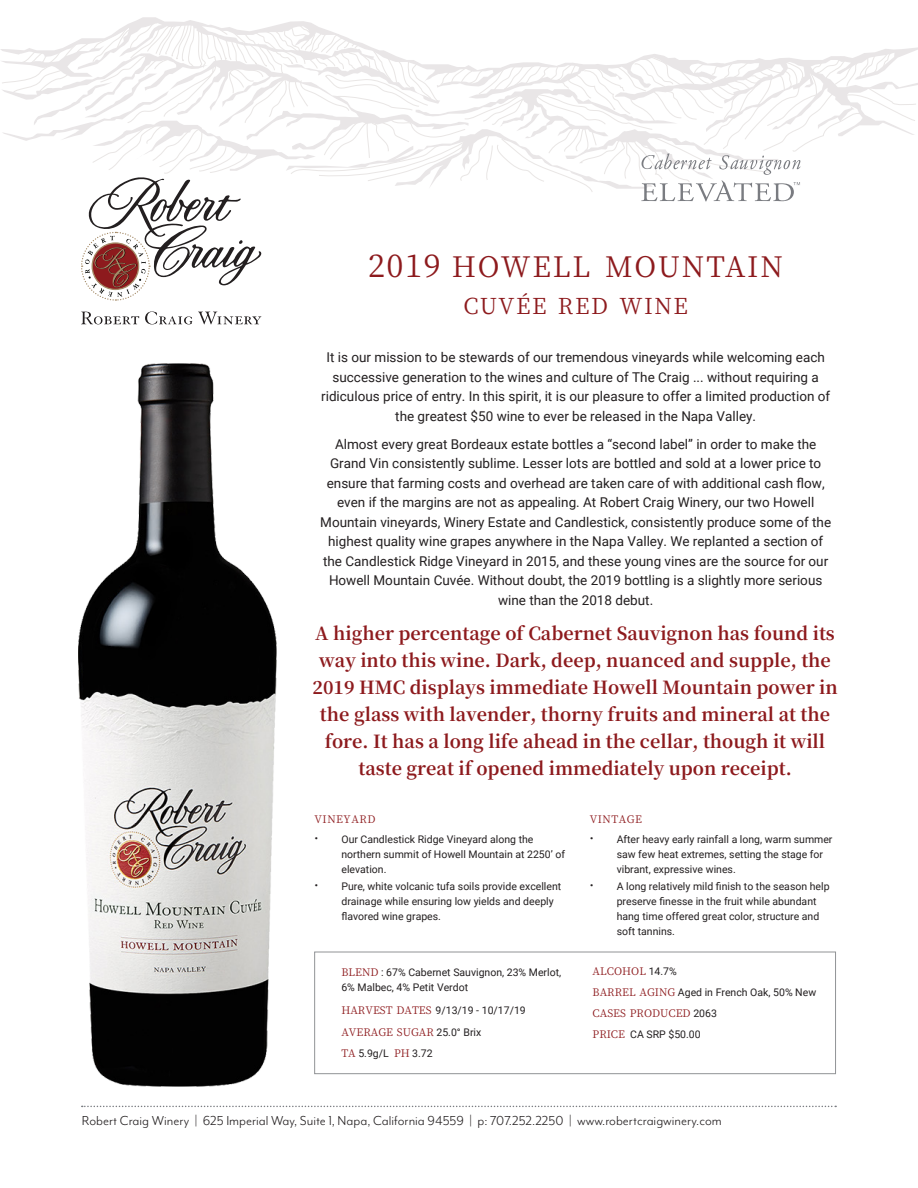
<style>
.page{position:relative;width:918px;height:1188px;background:#fff}
.page>*{position:absolute;margin:0;border:0;box-sizing:border-box;transform-origin:0 0}
.t1{font:28.35px "Noto Serif SC";letter-spacing:.055em;color:#8d1a1d}
.t2{font:22.05px "Noto Serif SC";letter-spacing:.07em;color:#8d1a1d}
.space_after_body{font:700 18px/27px "Noto Serif SC";color:#8d1a1d;text-align:center}
.t3{font:15px "Mr Eaves Mod OT";color:#231f20}
.space_after_body-2{font:13.5px/19.5px "Roboto";color:#231f20;text-align:center}
.t4{font:10.5px/15px "Roboto";color:#231f20}
.t5{font:10.5px "Noto Serif SC";color:#8d1a1d}
.t6{font:10.5px "Noto Serif SC";letter-spacing:.05em;color:#8d1a1d}
.s1{font-size:31.5px}
.s2{font-family:"Mr Eaves Mod OT";font-size:16.5px}
.s3{font-family:"Noto Serif SC";color:#8d1a1d}
.s4{font-family:"Roboto";color:#231f20}
</style>
<div class="page">
<svg style="left:67px;top:17px;width:851px;height:119px"></svg>
<svg style="left:817px;top:106px;width:37px;height:23px"></svg>
<svg style="left:81px;top:311px;width:180px;height:13px"></svg>
<svg style="left:82px;top:1106px;width:754px;height:1px"></svg>
<svg style="left:0;top:46px;width:800px;height:255px"></svg>
<img style="left:78px;top:363px;width:198px;height:723px">
<div style="left:314px;top:952px;width:522px;height:122px;border:1px solid #919396"></div>
<p class="t1" style="left:368px;top:250px;width:417px"><span class="s1">2019</span> HOWELL MOUNTAIN</p>
<p class="t2" style="left:463px;top:294px;width:226px">CUVÉE RED WINE</p>
<p class="space_after_body-2" style="left:321px;top:347px;width:511px">It is our mission to be stewards of our tremendous vineyards while welcoming each successive generation to the wines and culture of The Craig ... without requiring a ridiculous price of entry. In this spirit, it is our pleasure to offer a limited production of the greatest $50 wine to ever be released in the Napa Valley.</p>
<p class="space_after_body-2" style="left:320px;top:434px;width:512px">Almost every great Bordeaux estate bottles a “second label” in order to make the Grand Vin consistently sublime. Lesser lots are bottled and sold at a lower price to ensure that farming costs and overhead are taken care of with additional cash flow, even if the margins are not as appealing. At Robert Craig Winery, our two Howell Mountain vineyards, Winery Estate and Candlestick, consistently produce some of the highest quality wine grapes anywhere in the Napa Valley. We replanted a section of the Candlestick Ridge Vineyard in 2015, and these young vines are the source for our Howell Mountain Cuvée. Without doubt, the 2019 bottling is a slightly more serious wine than the 2018 debut.</p>
<p class="space_after_body" style="left:313px;top:621px;width:527px">A higher percentage of Cabernet Sauvignon has found its way into this wine. Dark, deep, nuanced and supple, the 2019 HMC displays immediate Howell Mountain power in the glass with lavender, thorny fruits and mineral at the fore. It has a long life ahead in the cellar, though it will taste great if opened immediately upon receipt.</p>
<p class="t6" style="left:314px;top:814px;width:63px">VINEYARD</p>
<p class="t4" style="left:341px;top:831px;width:225px;text-indent:-27px"><span class="s2">•</span> Our Candlestick Ridge Vineyard along the northern summit of Howell Mountain at 2250’ of elevation.</p>
<p class="t4" style="left:341px;top:878px;width:221px;text-indent:-27px"><span class="s2">•</span> Pure, white volcanic tufa soils provide excellent drainage while ensuring low yields and deeply flavored wine grapes.</p>
<p class="t6" style="left:590px;top:814px;width:54px">VINTAGE</p>
<p class="t4" style="left:617px;top:831px;width:217px;text-indent:-27px"><span class="s2">•</span> After heavy early rainfall a long, warm summer saw few heat extremes, setting the stage for vibrant, expressive wines.</p>
<p class="t4" style="left:617px;top:878px;width:214px;text-indent:-27px"><span class="s2">•</span> A long relatively mild finish to the season help preserve finesse in the fruit while abundant hang time offered great color, structure and soft tannins.</p>
<p class="t4" style="left:341px;top:965px;width:221px"><span class="s3">BLEND</span> : 67% Cabernet Sauvignon, 23% Merlot,<br>6% Malbec, 4% Petit Verdot</p>
<p class="t4" style="left:341px;top:1002px;width:186px"><span class="s3">HARVEST DATES</span> 9/13/19 - 10/17/19</p>
<p class="t5" style="left:341px;top:1026px;width:141px">AVERAGE SUGAR <span class="s4">25.0° Brix</span></p>
<p class="t4" style="left:341px;top:1045px;width:93px"><span class="s3">TA</span> 5.9g/L <span class="s3">PH</span> 3.72</p>
<p class="t5" style="left:593px;top:965px;width:86px">ALCOHOL <span class="s4">14.7%</span></p>
<p class="t4" style="left:593px;top:984px;width:225px"><span class="s3">BARREL AGING</span> Aged in French Oak, 50% New</p>
<p class="t5" style="left:593px;top:1007px;width:126px">CASES PRODUCED <span class="s4">2063</span></p>
<p class="t4" style="left:593px;top:1027px;width:110px"><span class="s3">PRICE</span> CA SRP $50.00</p>
<p class="t3" style="left:82px;top:1113px;width:642px">Robert Craig Winery | 625 Imperial Way, Suite 1, Napa, California 94559 | p: 707.252.2250 | www.robertcraigwinery.com</p>
</div>
